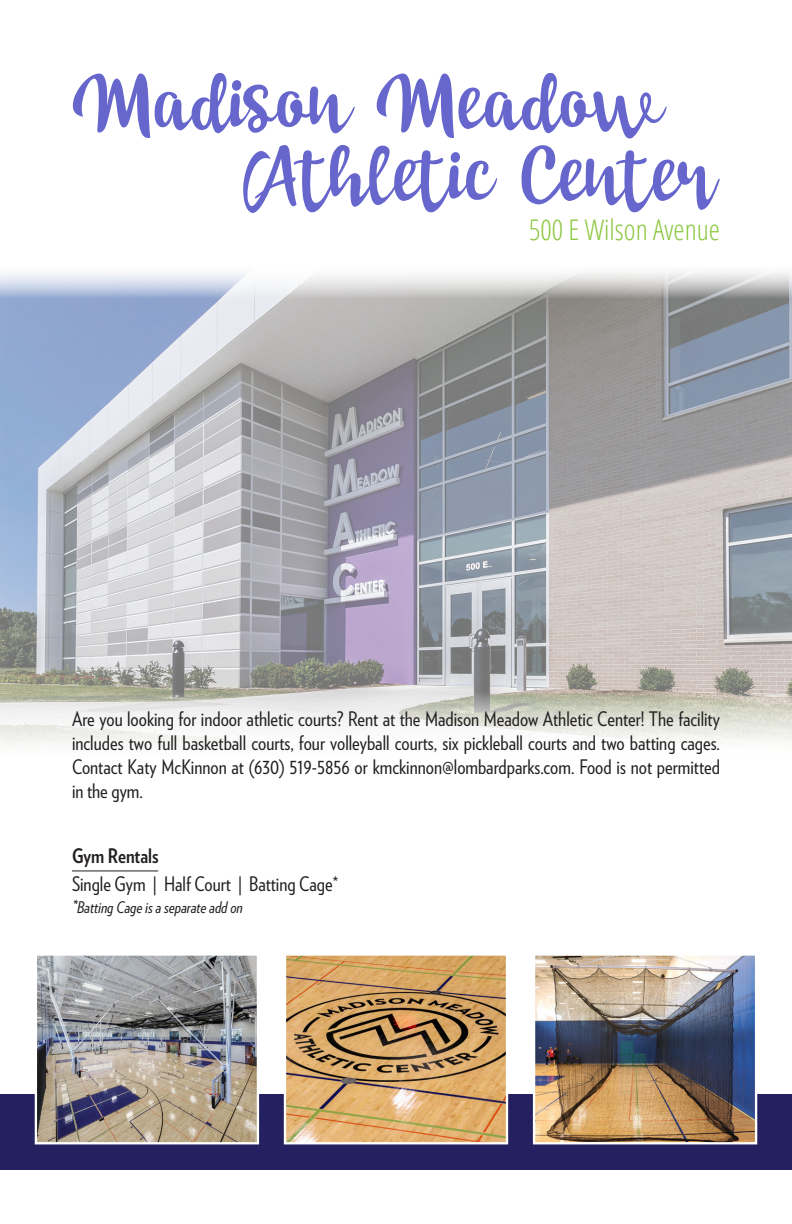
<style>
.page{position:relative;width:792px;height:1224px;background:#fff}
.page>*{position:absolute;margin:0;border:0;box-sizing:border-box;transform-origin:0 0}
.t1{font:86.2px/72px "Marlina";letter-spacing:-.01em;color:#66c}
.t2{font:300 condensed 28.4px "Open Sans";color:#8bc63e}
.t3{font:20px/24px "Verlag Condensed";color:#231f20;text-align:justify}
.t4{font:700 20px "Verlag Condensed";color:#231f20}
.t5{font:italic 16px "Verlag Condensed";color:#231f20}
.s1{font-size:18px}
</style>
<div class="page">
<div style="left:0;top:1094px;width:792px;height:76px;background:#252161"></div>
<img style="left:38px;top:956px;width:218px;height:185px">
<div style="left:35px;top:953px;width:224px;height:191px;border:2px solid #fff"></div>
<img style="left:287px;top:956px;width:218px;height:185px">
<div style="left:284px;top:953px;width:224px;height:191px;border:2px solid #fff"></div>
<img style="left:536px;top:956px;width:218px;height:185px">
<div style="left:533px;top:953px;width:224px;height:191px;border:2px solid #fff"></div>
<img style="left:0;top:273px;width:792px;height:470px">
<hr style="left:72px;top:871px;width:86px;height:1px;background:#231f20">
<p class="t1" style="left:242px;top:69px;width:476px;text-indent:-170px">Madison Meadow<br>Athletic Center</p>
<p class="t2" style="left:529px;top:211px;width:192px">500 E Wilson Avenue</p>
<p class="t3" style="left:72px;top:706px;width:650px">Are you looking for indoor athletic courts? Rent at the Madison Meadow Athletic Center! The facility includes two full basketball courts, four volleyball courts, six pickleball courts and two batting cages.<br>Contact Katy McKinnon at (630) 519-5856 or kmckinnon@lombardparks.com. Food is not permitted in the gym.</p>
<p class="t4" style="left:72px;top:841px;width:88px">Gym Rentals</p>
<p class="t3" style="left:72px;top:871px;width:268px">Single Gym | Half Court | Batting Cage*</p>
<p class="t5" style="left:72px;top:896px;width:172px"><span class="s1">*</span>Batting Cage is a separate add on</p>
</div>
